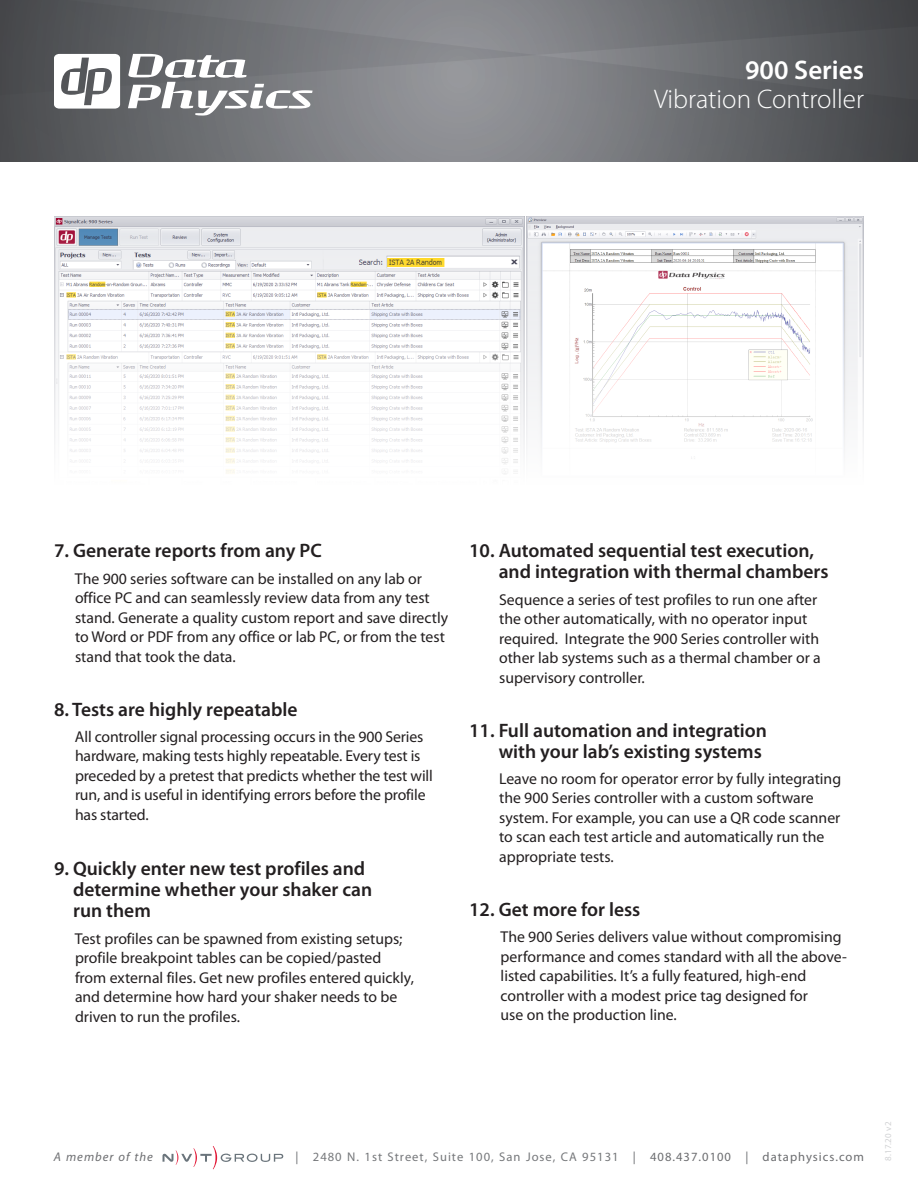
<style>
.page{position:relative;width:918px;height:1188px;background:#fff}
.page>*{position:absolute;margin:0;border:0;box-sizing:border-box;transform-origin:0 0}
.t1{font:300 27px "Myriad Pro";color:#fff}
.t2{font:600 27px "Myriad Pro";color:#fff}
.t3{font:600 19.5px/21px "Myriad Pro";color:#231f20}
.t4{font:15.75px/19.5px "Myriad Pro";color:#231f20}
.t5{font:12.6px "Myriad Pro";letter-spacing:.08em;color:#76787b}
.t6{font:italic 12.6px "Myriad Pro";letter-spacing:.08em;color:#6c6d70}
.t7{font:9px "Myriad Pro";color:#d1d2d4}
.s1{color:#6c6d70}
</style>
<div class="page">
<svg style="left:0;top:0;width:918px;height:162px;background:#6d6f72"></svg>
<svg style="left:54px;top:54px;width:66px;height:55px"></svg>
<svg style="left:128px;top:54px;width:185px;height:62px"></svg>
<svg style="left:163px;top:1146px;width:120px;height:23px"></svg>
<img style="left:54px;top:216px;width:470px;height:258px">
<img style="left:526px;top:216px;width:338px;height:243px">
<p class="t2" style="left:745px;top:55px;width:120px">900 Series</p>
<p class="t1" style="left:654px;top:84px;width:211px">Vibration Controller</p>
<p class="t3" style="left:54px;top:541px;width:269px">7. Generate reports from any PC</p>
<p class="t4" style="left:75px;top:569px;width:375px">The 900 series software can be installed on any lab or office PC and can seamlessly review data from any test stand. Generate a quality custom report and save directly to Word or PDF from any office or lab PC, or from the test stand that took the data.</p>
<p class="t3" style="left:54px;top:699px;width:245px">8. Tests are highly repeatable</p>
<p class="t4" style="left:75px;top:727px;width:359px">All controller signal processing occurs in the 900 Series hardware, making tests highly repeatable. Every test is preceded by a pretest that predicts whether the test will run, and is useful in identifying errors before the profile has started.</p>
<p class="t3" style="left:73px;top:859px;width:301px;text-indent:-19px">9. Quickly enter new test profiles and determine whether your shaker can run them</p>
<p class="t4" style="left:75px;top:929px;width:341px">Test profiles can be spawned from existing setups; profile breakpoint tables can be copied/pasted from external files. Get new profiles entered quickly, and determine how hard your shaker needs to be driven to run the profiles.</p>
<p class="t3" style="left:499px;top:541px;width:331px;text-indent:-30px">10. Automated sequential test execution, and integration with thermal chambers</p>
<p class="t4" style="left:499px;top:590px;width:323px">Sequence a series of test profiles to run one after the other automatically, with no operator input required. Integrate the 900 Series controller with other lab systems such as a thermal chamber or a supervisory controller.</p>
<p class="t3" style="left:469px;top:720px;width:299px;text-align:right">11. Full automation and integration with your lab’s existing systems</p>
<p class="t4" style="left:499px;top:769px;width:344px">Leave no room for operator error by fully integrating the 900 Series controller with a custom software system. For example, you can use a QR code scanner to scan each test article and automatically run the appropriate tests.</p>
<p class="t3" style="left:469px;top:899px;width:173px">12. Get more for less</p>
<p class="t4" style="left:501px;top:927px;width:348px">The 900 Series delivers value without compromising performance and comes standard with all the above&shy;listed capabilities. It’s a fully featured, high-end controller with a modest price tag designed for<br>use on the production line.</p>
<p class="t6" style="left:54px;top:1150px;width:100px">A member of the</p>
<p class="t5" style="left:296px;top:1150px;width:570px"><span class="s1">|</span> 2480 N. 1st Street, Suite 100, San Jose, CA 95131 <span class="s1">| 408.437.0100 | dataphysics.com</span></p>
<p class="t7" style="left:883px;top:1161px;width:41px;rotate:-90deg">8.17.20 v2</p>
</div>
